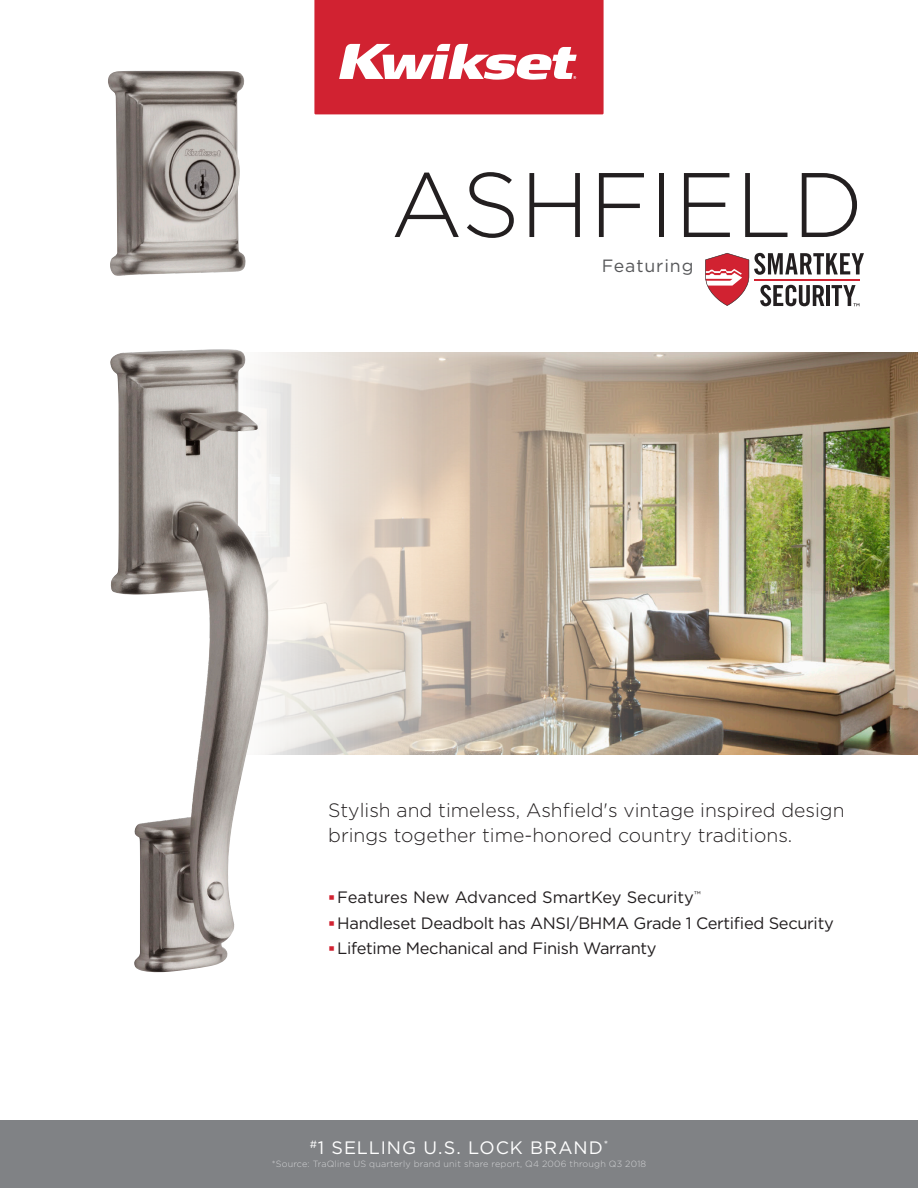
<style>
.page{position:relative;width:918px;height:1188px;background:#fff}
.page>*{position:absolute;margin:0;border:0;box-sizing:border-box;transform-origin:0 0}
.Call_Out{font:300 91.35px "Gotham";color:#231f20}
.t1{font:300 19.35px/25px "Gotham";color:#231f20}
.t2{font:18px "Gotham";letter-spacing:.055em;color:#fff}
.Call_Out-2{font:17.7px "Gotham";letter-spacing:.05em;color:#57585a}
.t3{font:16.5px "Gotham";letter-spacing:-.02em;color:#231f20}
.t4{font:16.5px "Gotham";color:#231f20}
.t5{font:300 9px "Gotham";letter-spacing:.02em;color:#d1d2d4}
</style>
<div class="page">
<img style="left:268px;top:352px;width:650px;height:402px">
<img style="left:108px;top:71px;width:160px;height:902px">
<svg style="left:705px;top:253px;width:159px;height:53px"></svg>
<div style="left:0;top:1120px;width:918px;height:68px;background:#808285"></div>
<svg style="left:314px;top:0;width:290px;height:114px;background:#d7414e"></svg>
<p class="Call_Out" style="left:391px;top:155px;width:475px">ASHFIELD</p>
<p class="Call_Out-2" style="left:602px;top:256px;width:93px">Featuring</p>
<p class="t1" style="left:328px;top:798px;width:518px">Stylish and timeless, Ashfield's vintage inspired design brings together time-honored country traditions.</p>
<p class="t4" style="left:337px;top:888px;width:365px">Features New Advanced SmartKey Security<sup>™</sup></p>
<p class="t3" style="left:337px;top:914px;width:498px">Handleset Deadbolt has ANSI/BHMA Grade 1 Certified Security</p>
<p class="t3" style="left:337px;top:939px;width:321px">Lifetime Mechanical and Finish Warranty</p>
<p class="t2" style="left:310px;top:1137px;width:300px"><sup>#</sup>1 SELLING U.S. LOCK BRAND<sup>*</sup></p>
<p class="t5" style="left:272px;top:1159px;width:376px">*Source: TraQline US quarterly brand unit share report, Q4 2006 through Q3 2018</p>
</div>
